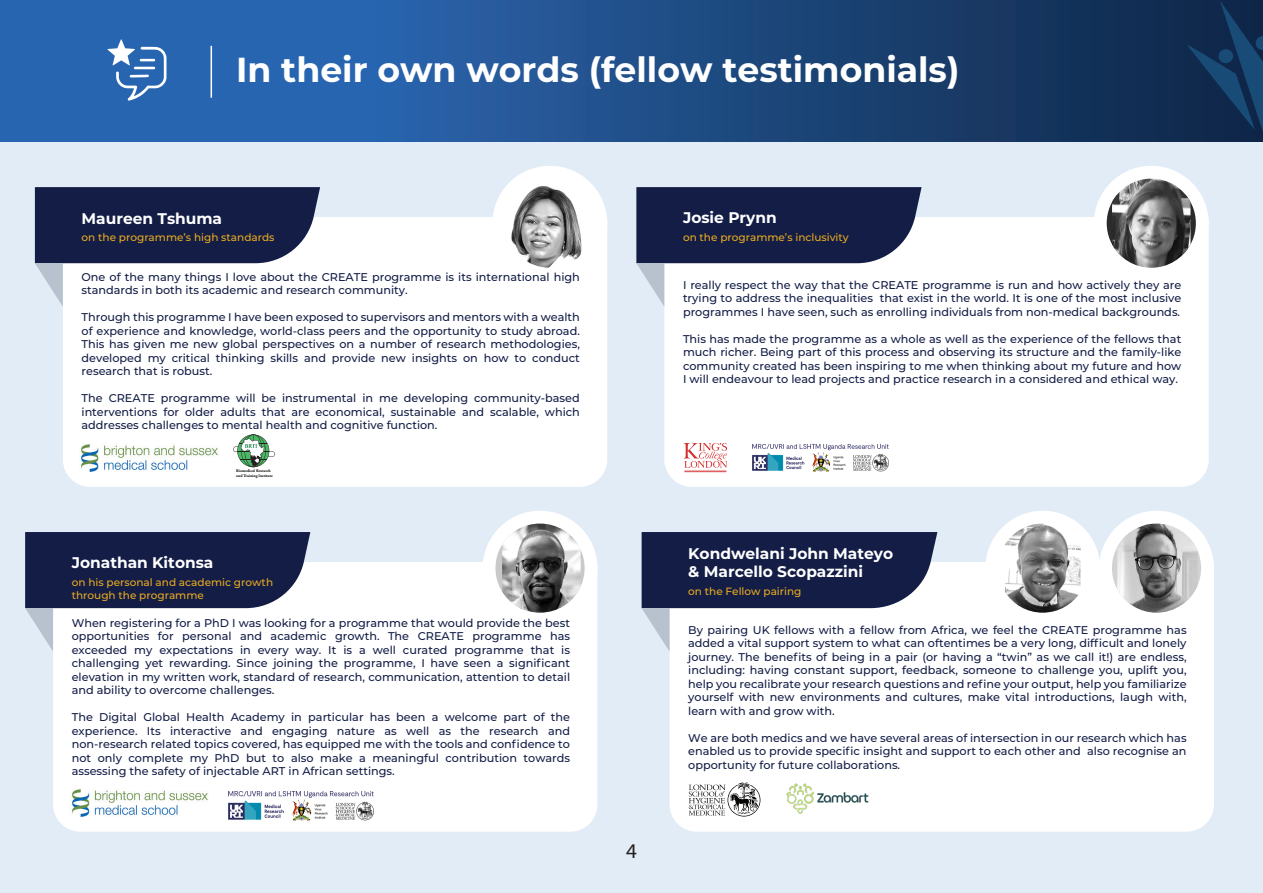
<style>
.page{position:relative;width:1263px;height:893px;background:#fff}
.page>*{position:absolute;margin:0;border:0;box-sizing:border-box;transform-origin:0 0}
.t1{font:700 34.65px "Montserrat";color:#fff}
.t2{font:21px "Myriad Pro";color:#231f20}
.t3{font:700 15.45px/18.5px "Montserrat";color:#fff}
.t4{font:500 11.25px/13.5px "Montserrat";color:#131d46;text-align:justify}
.t5{font:500 10.5px/12.6px "Montserrat";color:#eaab20}
.t6{font:700 4.05px/4.9px "Adobe Garamond Pro";color:#040503}
</style>
<div class="page">
<div style="left:0;top:130px;width:1263px;height:763px;background:#e1ecf6"></div>
<svg style="left:0;top:0;width:1263px;height:141px;background:#1f4f8b"></svg>
<svg style="left:1186px;top:0;width:77px;height:132px;background:#113257"></svg>
<hr style="left:211px;top:46px;width:1px;height:52px;background:#fff">
<svg style="left:107px;top:39px;width:60px;height:62px"></svg>
<div style="left:669px;top:562px;width:545px;height:270px;background:#fff"></div>
<div style="left:1099px;top:511px;width:115px;height:114px;background:#fff;border-radius:50%"></div>
<div style="left:985px;top:511px;width:115px;height:114px;background:#fff;border-radius:50%"></div>
<svg style="left:642px;top:532px;width:295px;height:120px;background:#6e758e"></svg>
<svg style="left:998px;top:530px;width:89px;height:78px"></svg>
<img style="left:1005px;top:523px;width:75px;height:90px">
<svg style="left:1112px;top:548px;width:89px;height:40px"></svg>
<img style="left:1117px;top:523px;width:80px;height:90px">
<div style="left:53px;top:562px;width:544px;height:270px;background:#fff"></div>
<div style="left:483px;top:511px;width:114px;height:114px;background:#fff;border-radius:50%"></div>
<svg style="left:25px;top:532px;width:285px;height:120px;background:#6e758e"></svg>
<svg style="left:495px;top:527px;width:90px;height:83px"></svg>
<img style="left:502px;top:523px;width:79px;height:90px">
<img style="left:70px;top:788px;width:140px;height:30px">
<div style="left:664px;top:217px;width:545px;height:270px;background:#fff"></div>
<div style="left:1094px;top:166px;width:115px;height:115px;background:#fff;border-radius:50%"></div>
<svg style="left:636px;top:187px;width:285px;height:120px;background:#6e758e"></svg>
<svg style="left:1107px;top:201px;width:89px;height:44px"></svg>
<img style="left:1112px;top:179px;width:78px;height:89px">
<div style="left:63px;top:217px;width:544px;height:270px;background:#fff"></div>
<div style="left:492px;top:166px;width:115px;height:115px;background:#fff;border-radius:50%"></div>
<svg style="left:35px;top:187px;width:285px;height:120px;background:#6e758e"></svg>
<img style="left:506px;top:181px;width:76px;height:87px">
<svg style="left:233px;top:434px;width:42px;height:33px"></svg>
<img style="left:80px;top:443px;width:139px;height:30px">
<svg style="left:683px;top:443px;width:44px;height:29px"></svg>
<img style="left:229px;top:791px;width:144px;height:30px">
<img style="left:753px;top:443px;width:136px;height:29px">
<svg style="left:689px;top:782px;width:73px;height:36px;background:#c7c7c7"></svg>
<img style="left:783px;top:780px;width:91px;height:36px">
<h1 class="t1" style="left:236px;top:45px;width:725px">In their own words (fellow testimonials)</h1>
<h3 class="t3" style="left:82px;top:208px;width:142px">Maureen Tshuma</h3>
<p class="t5" style="left:82px;top:231px;width:194px">on the programme’s high standards</p>
<p class="t4" style="left:82px;top:269px;width:500px">One of the many things I love about the CREATE programme is its international high standards in both its academic and research community.</p>
<p class="t4" style="left:82px;top:310px;width:500px">Through this programme I have been exposed to supervisors and mentors with a wealth of experience and knowledge, world-class peers and the opportunity to study abroad.<br>This has given me new global perspectives on a number of research methodologies, developed my critical thinking skills and provide new insights on how to conduct research that is robust.</p>
<p class="t4" style="left:82px;top:391px;width:500px">The CREATE programme will be instrumental in me developing community-based interventions for older adults that are economical, sustainable and scalable, which addresses challenges to mental health and cognitive function.</p>
<p class="t6" style="left:236px;top:468px;width:38px">Biomedical Research and Training Institute</p>
<h3 class="t3" style="left:72px;top:553px;width:143px">Jonathan Kitonsa</h3>
<p class="t5" style="left:72px;top:575px;width:203px">on his personal and academic growth through the programme</p>
<p class="t4" style="left:72px;top:616px;width:500px">When registering for a PhD I was looking for a programme that would provide the best opportunities for personal and academic growth. The CREATE programme has exceeded my expectations in every way. It is a well curated programme that is challenging yet rewarding. Since joining the programme, I have seen a significant elevation in my written work, standard of research, communication, attention to detail and ability to overcome challenges.</p>
<p class="t4" style="left:72px;top:710px;width:500px">The Digital Global Health Academy in particular has been a welcome part of the experience. Its interactive and engaging nature as well as the research and non-research related topics covered, has equipped me with the tools and confidence to not only complete my PhD but to also make a meaningful contribution towards assessing the safety of injectable ART in African settings.</p>
<h3 class="t3" style="left:683px;top:208px;width:95px">Josie Prynn</h3>
<p class="t5" style="left:683px;top:231px;width:167px">on the programme’s inclusivity</p>
<p class="t4" style="left:683px;top:278px;width:500px">I really respect the way that the CREATE programme is run and how actively they are trying to address the inequalities that exist in the world. It is one of the most inclusive programmes I have seen, such as enrolling individuals from non-medical backgrounds.</p>
<p class="t4" style="left:683px;top:332px;width:500px">This has made the programme as a whole as well as the experience of the fellows that much richer. Being part of this process and observing its structure and the family-like community created has been inspiring to me when thinking about my future and how I will endeavour to lead projects and practice research in a considered and ethical way.</p>
<h2 class="t2" style="left:626px;top:838px;width:12px">4</h2>
<h3 class="t3" style="left:688px;top:543px;width:206px">Kondwelani John Mateyo &amp; Marcello Scopazzini</h3>
<p class="t5" style="left:688px;top:584px;width:115px">on the Fellow pairing</p>
<p class="t4" style="left:688px;top:623px;width:500px">By pairing UK fellows with a fellow from Africa, we feel the CREATE programme has added a vital support system to what can oftentimes be a very long, difficult and lonely journey. The benefits of being in a pair (or having a “twin” as we call it!) are endless, including: having constant support, feedback, someone to challenge you, uplift you, help you recalibrate your research questions and refine your output, help you familiarize yourself with new environments and cultures, make vital introductions, laugh with, learn with and grow with.</p>
<p class="t4" style="left:688px;top:731px;width:500px">We are both medics and we have several areas of intersection in our research which has enabled us to provide specific insight and support to each other and also recognise an opportunity for future collaborations.</p>
</div>
